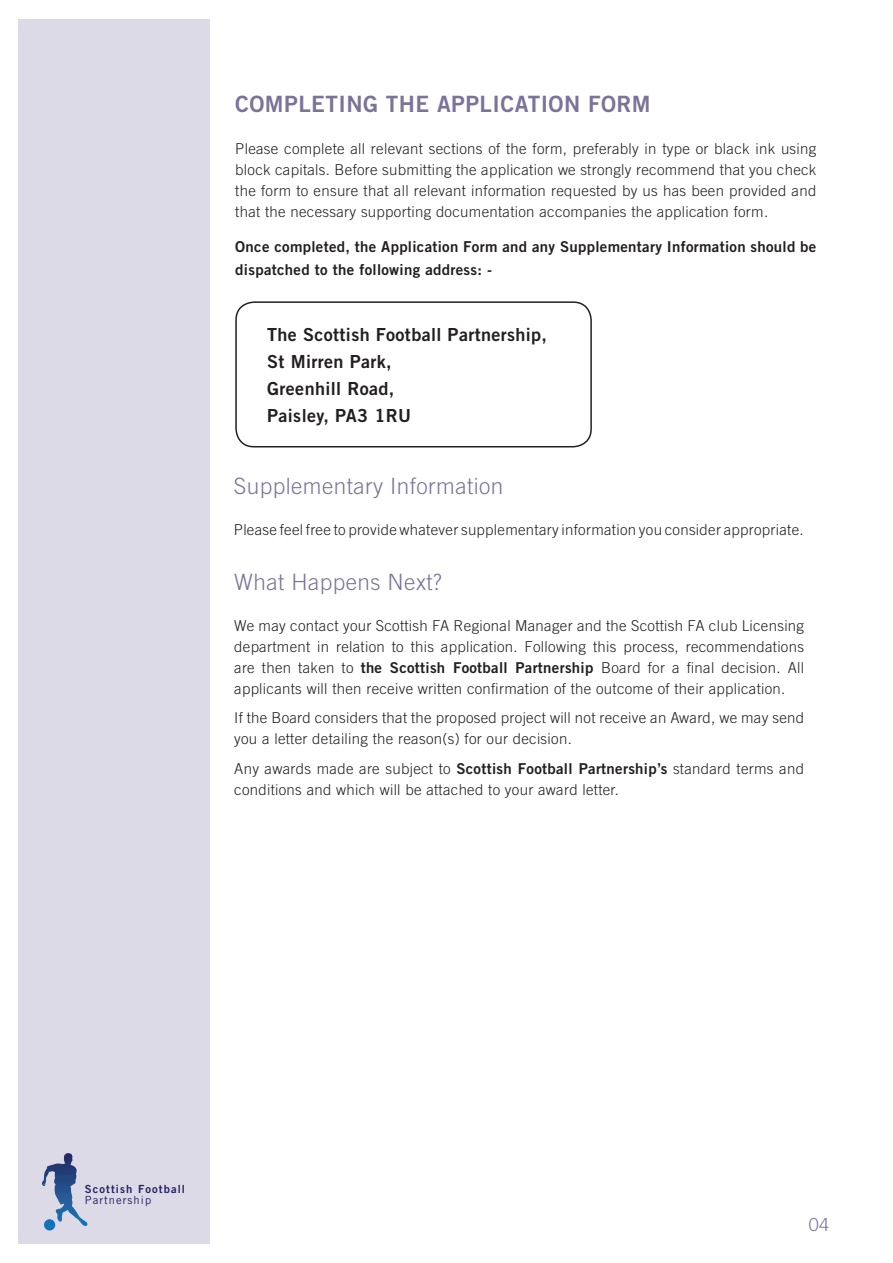
<style>
.page{position:relative;width:893px;height:1263px;background:#fff}
.page>*{position:absolute;margin:0;border:0;box-sizing:border-box;transform-origin:0 0}
.t1{font:300 22.5px "Trade Gothic";letter-spacing:.02em;color:#7c7399}
.t2{font:22.5px "Trade Gothic Bold Two";letter-spacing:.02em;color:#7c7399}
.t3{font:18px/27px "Trade Gothic Bold Two";letter-spacing:.02em;color:#231f20}
.t4{font:300 18px "Trade Gothic";color:#7c7399}
.t5{font:300 15px/21px "Trade Gothic";letter-spacing:.02em;color:#231f20;text-align:justify}
.t6{font:15px/22.5px "Trade Gothic Bold Two";letter-spacing:.02em;color:#231f20}
.t7{font:11.25px "Trade Gothic Bold Two";letter-spacing:.1em;color:#252161}
.t8{font:11.25px "Trade Gothic";letter-spacing:.095em;color:#252161}
.s1{font-family:"Trade Gothic Bold Two";font-weight:400}
</style>
<div class="page">
<div style="left:18px;top:19px;width:192px;height:1225px;background:#dcdae6"></div>
<svg style="left:42px;top:1153px;width:25px;height:33px"></svg>
<div style="left:235px;top:301px;width:357px;height:146px;border:2px solid #231f20;border-radius:18px"></div>
<h1 class="t2" style="left:235px;top:90px;width:417px">COMPLETING THE APPLICATION FORM</h1>
<p class="t5" style="left:235px;top:138px;width:583px">Please complete all relevant sections of the form, preferably in type or black ink using block capitals. Before submitting the application we strongly recommend that you check the form to ensure that all relevant information requested by us has been provided and that the necessary supporting documentation accompanies the application form.</p>
<p class="t6" style="left:235px;top:235px;width:583px">Once completed, the Application Form and any Supplementary Information should be dispatched to the following address: -</p>
<p class="t3" style="left:267px;top:321px;width:281px">The Scottish Football Partnership,<br>St Mirren Park,<br>Greenhill Road,<br>Paisley, PA3 1RU</p>
<h1 class="t1" style="left:234px;top:473px;width:271px">Supplementary Information</h1>
<p class="t5" style="left:234px;top:519px;width:571px">Please feel free to provide whatever supplementary information you consider appropriate.</p>
<h1 class="t1" style="left:234px;top:569px;width:209px">What Happens Next?</h1>
<p class="t5" style="left:234px;top:615px;width:571px">We may contact your Scottish FA Regional Manager and the Scottish FA club Licensing department in relation to this application. Following this process, recommendations are then taken to <span class="s1">the Scottish Football Partnership</span> Board for a final decision. All applicants will then receive written confirmation of the outcome of their application.</p>
<p class="t5" style="left:234px;top:707px;width:571px">If the Board considers that the proposed project will not receive an Award, we may send you a letter detailing the reason(s) for our decision.</p>
<p class="t5" style="left:234px;top:758px;width:571px">Any awards made are subject to <span class="s1">Scottish Football Partnership’s</span> standard terms and conditions and which will be attached to your award letter.</p>
<p class="t7" style="left:85px;top:1182px;width:102px">Scottish Football</p>
<p class="t8" style="left:85px;top:1193px;width:68px">Partnership</p>
<p class="t4" style="left:809px;top:1213px;width:22px">04</p>
</div>
